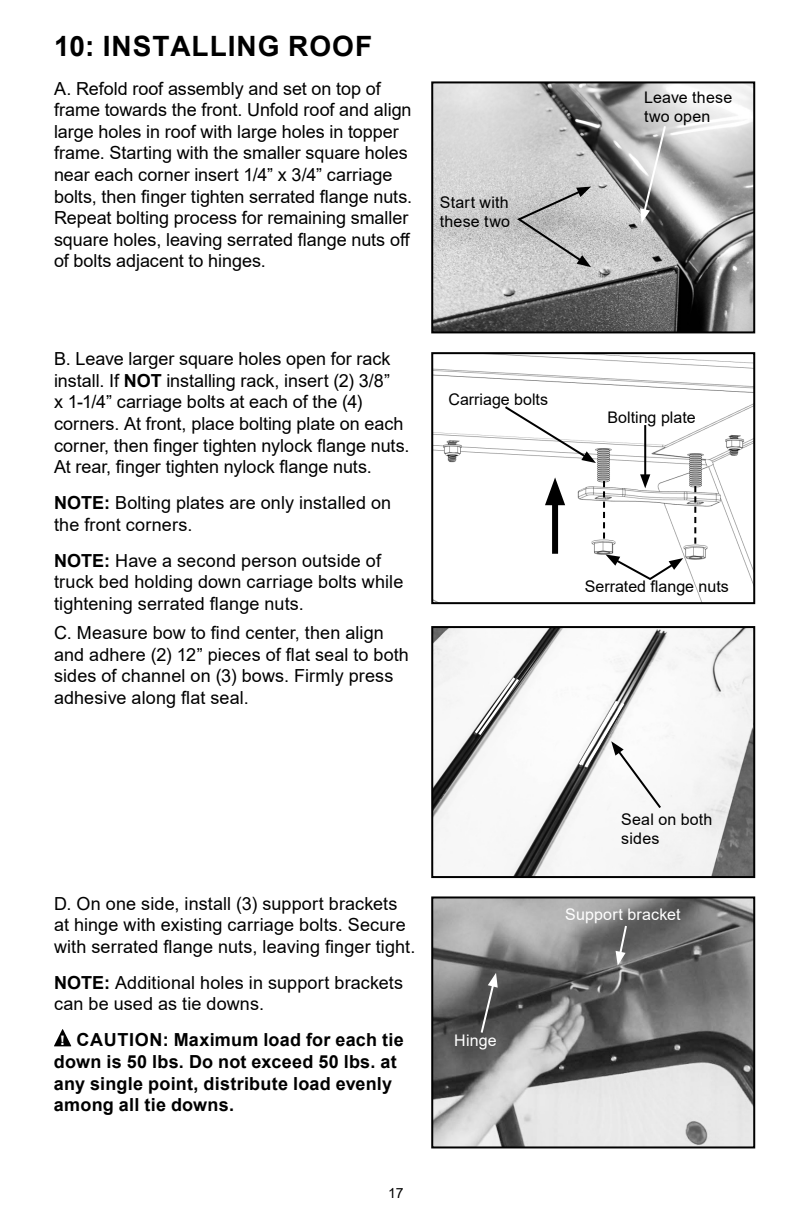
<style>
.page{position:relative;width:792px;height:1224px;background:#fff}
.page>*{position:absolute;margin:0;border:0;box-sizing:border-box;transform-origin:0 0}
.t1{font:700 28px "Arial";letter-spacing:.035em;color:#000}
.t2{font:18px/21.6px "Arial";color:#000}
.t3{font:700 18px/21.6px "Arial";letter-spacing:.015em;color:#000}
.t4{font:16px/19.2px "Arial";color:#000}
.t5{font:16px "Arial";letter-spacing:.01em;color:#fff}
.t6{font:14px "Arial";color:#000}
.s1{font-weight:700}
.s2{font-family:"Franklin Gothic";font-weight:600;font-size:14px;color:#fff}
</style>
<div class="page">
<img style="left:434px;top:84px;width:318px;height:246px">
<div style="left:431px;top:81px;width:324px;height:252px;border:2px solid #000"></div>
<svg style="left:640px;top:124px;width:27px;height:99px;background:#a9a9a9"></svg>
<svg style="left:515px;top:187px;width:76px;height:80px;background:#b7b7b7"></svg>
<img style="left:434px;top:355px;width:318px;height:246px">
<div style="left:431px;top:352px;width:324px;height:252px;border:2px solid #000"></div>
<svg style="left:603px;top:481px;width:2px;height:58px"></svg>
<svg style="left:694px;top:486px;width:2px;height:58px"></svg>
<div style="left:552px;top:494px;width:6px;height:60px;background:#000"></div>
<svg style="left:545px;top:477px;width:20px;height:28px"></svg>
<svg style="left:605px;top:554px;width:78px;height:27px"></svg>
<svg style="left:503px;top:404px;width:93px;height:59px"></svg>
<hr style="left:644px;top:425px;width:2px;height:52px;background:#000">
<svg style="left:640px;top:474px;width:10px;height:14px"></svg>
<img style="left:434px;top:629px;width:318px;height:246px">
<div style="left:431px;top:626px;width:324px;height:252px;border:2px solid #000"></div>
<svg style="left:472px;top:675px;width:49px;height:63px"></svg>
<svg style="left:577px;top:698px;width:86px;height:112px"></svg>
<svg style="left:54px;top:1029px;width:17px;height:17px"></svg>
<img style="left:434px;top:899px;width:318px;height:246px">
<div style="left:431px;top:896px;width:324px;height:252px;border:2px solid #000"></div>
<svg style="left:616px;top:924px;width:12px;height:42px"></svg>
<svg style="left:479px;top:973px;width:19px;height:62px"></svg>
<h1 class="t1" style="left:54px;top:27px;width:320px">10: INSTALLING ROOF</h1>
<p class="t2" style="left:54px;top:77px;width:360px">A. Refold roof assembly and set on top of frame towards the front. Unfold roof and align large holes in roof with large holes in topper frame. Starting with the smaller square holes near each corner insert 1/4” x 3/4” carriage bolts, then finger tighten serrated flange nuts.<br>Repeat bolting process for remaining smaller square holes, leaving serrated flange nuts off of bolts adjacent to hinges.</p>
<p class="t4" style="left:440px;top:192px;width:72px">Start with these two</p>
<p class="t2" style="left:54px;top:348px;width:357px">B. Leave larger square holes open for rack install. If <span class="s1">NOT</span> installing rack, insert (2) 3/8”<br>x 1-1/4” carriage bolts at each of the (4) corners. At front, place bolting plate on each corner, then finger tighten nylock flange nuts.<br>At rear, finger tighten nylock flange nuts.</p>
<p class="t2" style="left:54px;top:492px;width:339px"><span class="s1">NOTE:</span> Bolting plates are only installed on the front corners.</p>
<p class="t2" style="left:54px;top:550px;width:351px"><span class="s1">NOTE:</span> Have a second person outside of truck bed holding down carriage bolts while tightening serrated flange nuts.</p>
<p class="t2" style="left:54px;top:622px;width:356px">C. Measure bow to find center, then align and adhere (2) 12” pieces of flat seal to both sides of channel on (3) bows. Firmly press adhesive along flat seal.</p>
<p class="t4" style="left:449px;top:390px;width:101px">Carriage bolts</p>
<p class="t4" style="left:644px;top:88px;width:90px">Leave these two open</p>
<p class="t4" style="left:608px;top:408px;width:90px">Bolting plate</p>
<p class="t4" style="left:585px;top:577px;width:146px">Serrated flange nuts</p>
<p class="t2" style="left:54px;top:892px;width:363px">D. On one side, install (3) support brackets at hinge with existing carriage bolts. Secure with serrated flange nuts, leaving finger tight.</p>
<p class="t2" style="left:54px;top:972px;width:351px"><span class="s1">NOTE:</span> Additional holes in support brackets can be used as tie downs.</p>
<p class="t3" style="left:54px;top:1029px;width:351px;text-indent:7px"><span class="s2">!</span> CAUTION: Maximum load for each tie down is 50 lbs. Do not exceed 50 lbs. at any single point, distribute load evenly among all tie downs.</p>
<p class="t6" style="left:388px;top:1184px;width:17px">17</p>
<p class="t5" style="left:454px;top:1029px;width:44px">Hinge</p>
<p class="t4" style="left:621px;top:810px;width:93px">Seal on both sides</p>
<p class="t5" style="left:565px;top:903px;width:117px">Support bracket</p>
</div>
